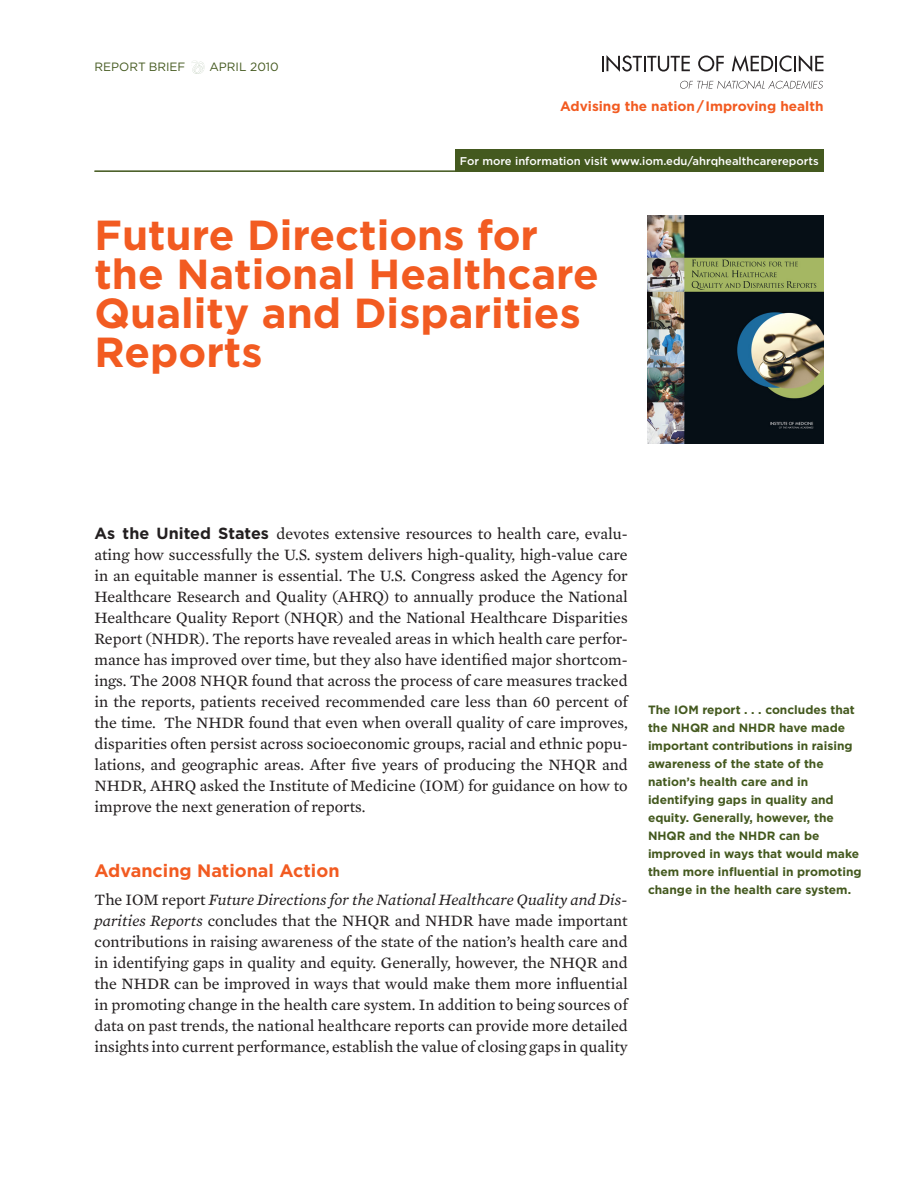
<style>
.page{position:relative;width:918px;height:1188px;background:#fff}
.page>*{position:absolute;margin:0;border:0;box-sizing:border-box;transform-origin:0 0}
.Header_A__gotham_bo{font:700 42px/39px "Gotham";color:#f25b21}
.Header_B{font:700 18px "Gotham";color:#f25b21}
.Header_C__gotham_bo{font:16.2px/21px "Mercury Text G2";color:#231f20;text-align:justify}
.Body_Text{font:16.2px/21px "Mercury Text G2";color:#231f20;text-align:justify}
.t1{font:700 13.65px "Gotham";color:#f25b21}
.Sidebar{font:700 12px/18px "Gotham";color:#44591f}
.Report_Brief___Date{font:12px "Gotham";color:#44591f}
.For_More_Informatio{font:500 11.25px "Gotham";color:#fff}
.s1{font-family:"Gotham";font-weight:700}
.s2{font-style:italic}
</style>
<div class="page">
<svg style="left:602px;top:55px;width:88px;height:17px"></svg>
<svg style="left:698px;top:55px;width:26px;height:17px"></svg>
<svg style="left:732px;top:55px;width:91px;height:17px"></svg>
<svg style="left:680px;top:81px;width:143px;height:8px"></svg>
<div style="left:455px;top:149px;width:369px;height:23px;background:#44591f"></div>
<svg style="left:191px;top:60px;width:14px;height:14px"></svg>
<hr style="left:94px;top:171px;width:730px;height:1px;background:#44591f">
<img style="left:648px;top:216px;width:176px;height:227px">
<p class="Report_Brief___Date" style="left:94px;top:60px;width:92px">REPORT BRIEF</p>
<p class="Report_Brief___Date" style="left:209px;top:60px;width:71px">APRIL 2010</p>
<p class="t1" style="left:560px;top:98px;width:265px">Advising the nation/Improving health</p>
<p class="For_More_Informatio" style="left:460px;top:154px;width:361px">For more information visit www.iom.edu/ahrqhealthcarereports</p>
<p class="Header_A__gotham_bo" style="left:94px;top:215px;width:506px">Future Directions for the National Healthcare<br>Quality and Disparities<br>Reports</p>
<p class="Header_C__gotham_bo" style="left:94px;top:523px;width:535px"><span class="s1">As the United States</span> devotes extensive resources to health care, evalu&shy;ating how successfully the U.S. system delivers high-quality, high-value care in an equitable manner is essential. The U.S. Congress asked the Agency for Healthcare Research and Quality (AHRQ) to annually produce the National Healthcare Quality Report (NHQR) and the National Healthcare Disparities Report (NHDR). The reports have revealed areas in which health care perfor&shy;mance has improved over time, but they also have identified major shortcom&shy;ings. The 2008 NHQR found that across the process of care measures tracked in the reports, patients received recommended care less than 60 percent of the time. The NHDR found that even when overall quality of care improves, disparities often persist across socioeconomic groups, racial and ethnic popu&shy;lations, and geographic areas. After five years of producing the NHQR and NHDR, AHRQ asked the Institute of Medicine (IOM) for guidance on how to improve the next generation of reports.</p>
<p class="Header_B" style="left:94px;top:860px;width:247px">Advancing National Action</p>
<p class="Body_Text" style="left:94px;top:888px;width:535px">The IOM report <span class="s2">Future Directions for the National Healthcare Quality and Dis&shy;parities Reports</span> concludes that the NHQR and NHDR have made important contributions in raising awareness of the state of the nation’s health care and in identifying gaps in quality and equity. Generally, however, the NHQR and the NHDR can be improved in ways that would make them more influential in promoting change in the health care system. In addition to being sources of data on past trends, the national healthcare reports can provide more detailed insights into current performance, establish the value of closing gaps in quality</p>
<p class="Sidebar" style="left:648px;top:701px;width:215px">The IOM report . . . concludes that the NHQR and NHDR have made important contributions in raising awareness of the state of the nation’s health care and in identifying gaps in quality and equity. Generally, however, the<br>NHQR and the NHDR can be improved in ways that would make them more influential in promoting change in the health care system.</p>
</div>
